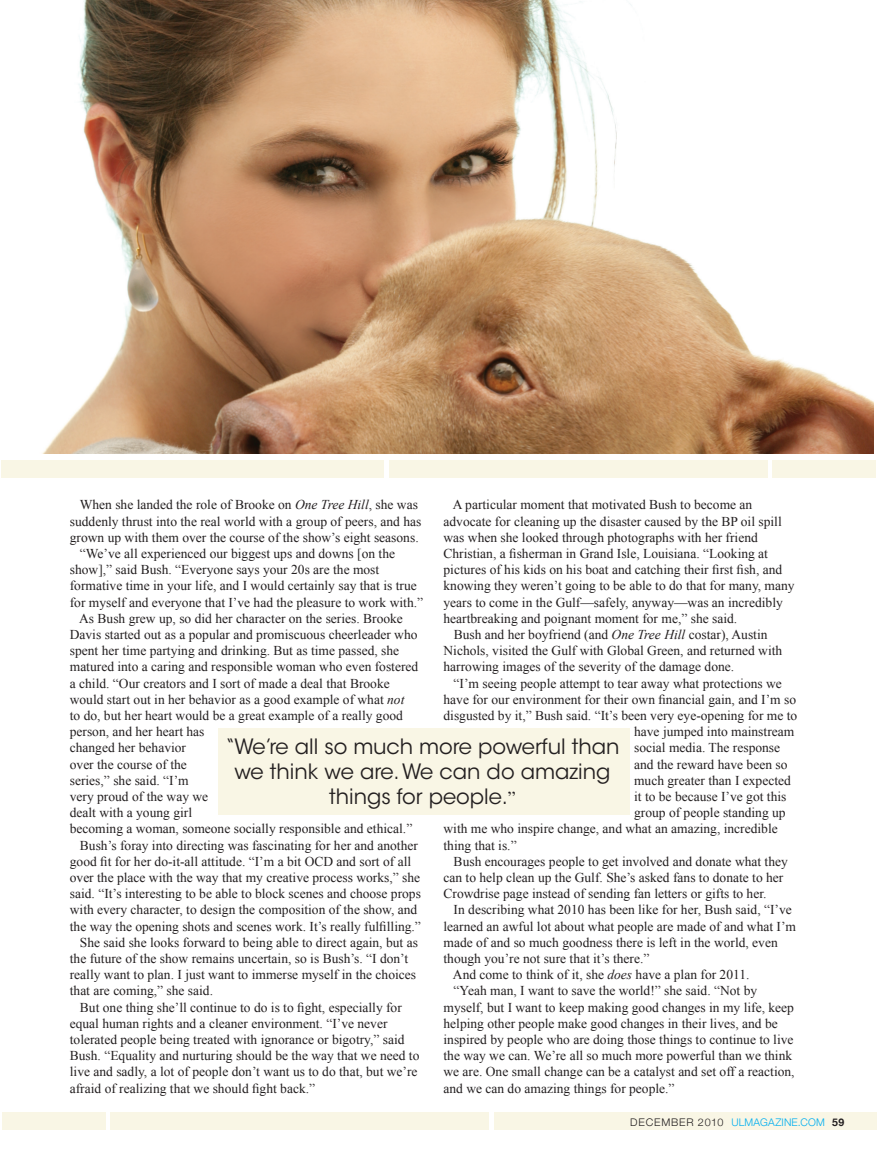
<style>
.page{position:relative;width:878px;height:1161px;background:#fff}
.page>*{position:absolute;margin:0;border:0;box-sizing:border-box;transform-origin:0 0}
.t1{font:21px/25.2px "ITC Avant Garde Std";color:#231f20;text-align:center}
.t2{font:13.5px "Times New Roman";color:#231f20}
.t3{font:300 10.5px "Helvetica Neue";letter-spacing:.03em;color:#00aeef}
.s1{font-style:italic}
.s2{font-family:"Times";font-size:18px}
.s3{color:#231f20}
.s4{font-weight:700;color:#231f20}
</style>
<div class="page">
<div style="left:1px;top:460px;width:382px;height:18px;background:#f9f6e5"></div>
<div style="left:389px;top:460px;width:378px;height:18px;background:#f9f6e5"></div>
<div style="left:772px;top:460px;width:103px;height:18px;background:#f9f6e5"></div>
<div style="left:494px;top:1112px;width:383px;height:18px;background:#f9f6e5"></div>
<div style="left:110px;top:1112px;width:378px;height:18px;background:#f9f6e5"></div>
<div style="left:2px;top:1112px;width:104px;height:18px;background:#f9f6e5"></div>
<div style="left:218px;top:728px;width:411px;height:87px;background:#f9f6e5"></div>
<img style="left:42px;top:0;width:831px;height:454px">
<p class="t2" style="left:453px;top:496px;width:301px">A particular moment that motivated Bush to become an</p>
<p class="t2" style="left:443px;top:512px;width:340px">advocate for cleaning up the disaster caused by the BP oil spill</p>
<p class="t2" style="left:443px;top:528px;width:316px">was when she looked through photographs with her friend</p>
<p class="t2" style="left:443px;top:544px;width:326px">Christian, a fisherman in Grand Isle, Louisiana. “Looking at</p>
<p class="t2" style="left:443px;top:561px;width:340px">pictures of his kids on his boat and catching their first fish, and</p>
<p class="t2" style="left:443px;top:577px;width:352px">knowing they weren’t going to be able to do that for many, many</p>
<p class="t2" style="left:443px;top:593px;width:341px">years to come in the Gulf—safely, anyway—was an incredibly</p>
<p class="t2" style="left:443px;top:609px;width:295px">heartbreaking and poignant moment for me,” she said.</p>
<p class="t2" style="left:453px;top:625px;width:315px">Bush and her boyfriend (and <span class="s1">One Tree Hill</span> costar), Austin</p>
<p class="t2" style="left:443px;top:642px;width:340px">Nichols, visited the Gulf with Global Green, and returned with</p>
<p class="t2" style="left:443px;top:658px;width:292px">harrowing images of the severity of the damage done.</p>
<p class="t2" style="left:453px;top:674px;width:330px">“I’m seeing people attempt to tear away what protections we</p>
<p class="t2" style="left:443px;top:690px;width:354px">have for our environment for their own financial gain, and I’m so</p>
<p class="t2" style="left:443px;top:706px;width:355px">disgusted by it,” Bush said. “It’s been very eye-opening for me to</p>
<p class="t2" style="left:634px;top:723px;width:162px">have jumped into mainstream</p>
<p class="t2" style="left:634px;top:739px;width:147px">social media. The response</p>
<p class="t2" style="left:634px;top:755px;width:155px">and the reward have been so</p>
<p class="t2" style="left:634px;top:771px;width:158px">much greater than I expected</p>
<p class="t2" style="left:634px;top:787px;width:154px">it to be because I’ve got this</p>
<p class="t2" style="left:634px;top:804px;width:153px">group of people standing up</p>
<p class="t2" style="left:443px;top:820px;width:336px">with me who inspire change, and what an amazing, incredible</p>
<p class="t2" style="left:443px;top:836px;width:75px">thing that is.”</p>
<p class="t2" style="left:453px;top:852px;width:336px">Bush encourages people to get involved and donate what they</p>
<p class="t2" style="left:443px;top:868px;width:341px">can to help clean up the Gulf. She’s asked fans to donate to her</p>
<p class="t2" style="left:443px;top:885px;width:324px">Crowdrise page instead of sending fan letters or gifts to her.</p>
<p class="t2" style="left:453px;top:901px;width:339px">In describing what 2010 has been like for her, Bush said, “I’ve</p>
<p class="t2" style="left:443px;top:917px;width:354px">learned an awful lot about what people are made of and what I’m</p>
<p class="t2" style="left:443px;top:933px;width:336px">made of and so much goodness there is left in the world, even</p>
<p class="t2" style="left:443px;top:949px;width:207px">though you’re not sure that it’s there.”</p>
<p class="t2" style="left:453px;top:966px;width:298px">And come to think of it, she <span class="s1">does</span> have a plan for 2011.</p>
<p class="t2" style="left:453px;top:982px;width:305px">“Yeah man, I want to save the world!” she said. “Not by</p>
<p class="t2" style="left:443px;top:998px;width:352px">myself, but I want to keep making good changes in my life, keep</p>
<p class="t2" style="left:443px;top:1014px;width:336px">helping other people make good changes in their lives, and be</p>
<p class="t2" style="left:443px;top:1030px;width:351px">inspired by people who are doing those things to continue to live</p>
<p class="t2" style="left:443px;top:1047px;width:350px">the way we can. We’re all so much more powerful than we think</p>
<p class="t2" style="left:443px;top:1063px;width:352px">we are. One small change can be a catalyst and set off a reaction,</p>
<p class="t2" style="left:443px;top:1079px;width:232px">and we can do amazing things for people.”</p>
<p class="t2" style="left:80px;top:496px;width:340px">When she landed the role of Brooke on <span class="s1">One Tree Hill</span>, she was</p>
<p class="t2" style="left:70px;top:512px;width:353px">suddenly thrust into the real world with a group of peers, and has</p>
<p class="t2" style="left:70px;top:528px;width:350px">grown up with them over the course of the show’s eight seasons.</p>
<p class="t2" style="left:80px;top:544px;width:316px">“We’ve all experienced our biggest ups and downs [on the</p>
<p class="t2" style="left:70px;top:561px;width:311px">show],” said Bush. “Everyone says your 20s are the most</p>
<p class="t2" style="left:70px;top:577px;width:348px">formative time in your life, and I would certainly say that is true</p>
<p class="t2" style="left:70px;top:593px;width:355px">for myself and everyone that I’ve had the pleasure to work with.”</p>
<p class="t2" style="left:79px;top:609px;width:325px">As Bush grew up, so did her character on the series. Brooke</p>
<p class="t2" style="left:70px;top:625px;width:349px">Davis started out as a popular and promiscuous cheerleader who</p>
<p class="t2" style="left:70px;top:642px;width:331px">spent her time partying and drinking. But as time passed, she</p>
<p class="t2" style="left:70px;top:658px;width:350px">matured into a caring and responsible woman who even fostered</p>
<p class="t2" style="left:70px;top:674px;width:321px">a child. “Our creators and I sort of made a deal that Brooke</p>
<p class="t2" style="left:70px;top:690px;width:336px">would start out in her behavior as a good example of what <span class="s1">not</span></p>
<p class="t2" style="left:70px;top:706px;width:334px">to do, but her heart would be a great example of a really good</p>
<p class="t2" style="left:70px;top:723px;width:136px">person, and her heart has</p>
<p class="t2" style="left:70px;top:739px;width:118px">changed her behavior</p>
<p class="t2" style="left:70px;top:755px;width:118px">over the course of the</p>
<p class="t2" style="left:70px;top:771px;width:120px">series,” she said. “I’m</p>
<p class="t2" style="left:70px;top:787px;width:140px">very proud of the way we</p>
<p class="t2" style="left:70px;top:804px;width:124px">dealt with a young girl</p>
<p class="t2" style="left:70px;top:820px;width:344px">becoming a woman, someone socially responsible and ethical.”</p>
<p class="t2" style="left:80px;top:836px;width:339px">Bush’s foray into directing was fascinating for her and another</p>
<p class="t2" style="left:70px;top:852px;width:343px">good fit for her do-it-all attitude. “I’m a bit OCD and sort of all</p>
<p class="t2" style="left:70px;top:868px;width:352px">over the place with the way that my creative process works,” she</p>
<p class="t2" style="left:70px;top:885px;width:352px">said. “It’s interesting to be able to block scenes and choose props</p>
<p class="t2" style="left:70px;top:901px;width:349px">with every character, to design the composition of the show, and</p>
<p class="t2" style="left:70px;top:917px;width:352px">the way the opening shots and scenes work. It’s really fulfilling.”</p>
<p class="t2" style="left:80px;top:933px;width:339px">She said she looks forward to being able to direct again, but as</p>
<p class="t2" style="left:70px;top:949px;width:340px">the future of the show remains uncertain, so is Bush’s. “I don’t</p>
<p class="t2" style="left:70px;top:966px;width:348px">really want to plan. I just want to immerse myself in the choices</p>
<p class="t2" style="left:70px;top:982px;width:145px">that are coming,” she said.</p>
<p class="t2" style="left:80px;top:998px;width:323px">But one thing she’ll continue to do is to fight, especially for</p>
<p class="t2" style="left:70px;top:1014px;width:319px">equal human rights and a cleaner environment. “I’ve never</p>
<p class="t2" style="left:70px;top:1030px;width:336px">tolerated people being treated with ignorance or bigotry,” said</p>
<p class="t2" style="left:70px;top:1047px;width:351px">Bush. “Equality and nurturing should be the way that we need to</p>
<p class="t2" style="left:70px;top:1063px;width:349px">live and sadly, a lot of people don’t want us to do that, but we’re</p>
<p class="t2" style="left:70px;top:1079px;width:247px">afraid of realizing that we should fight back.”</p>
<h1 class="t1" style="left:225px;top:734px;width:395px">“We’re all so much more powerful than we think we are. We can do amazing things for people.<span class="s2">”</span></h1>
<p class="t3" style="left:630px;top:1115px;width:215px"><span class="s3">DECEMBER 2010</span> ULMAGAZINE.COM <span class="s4">59</span></p>
</div>
